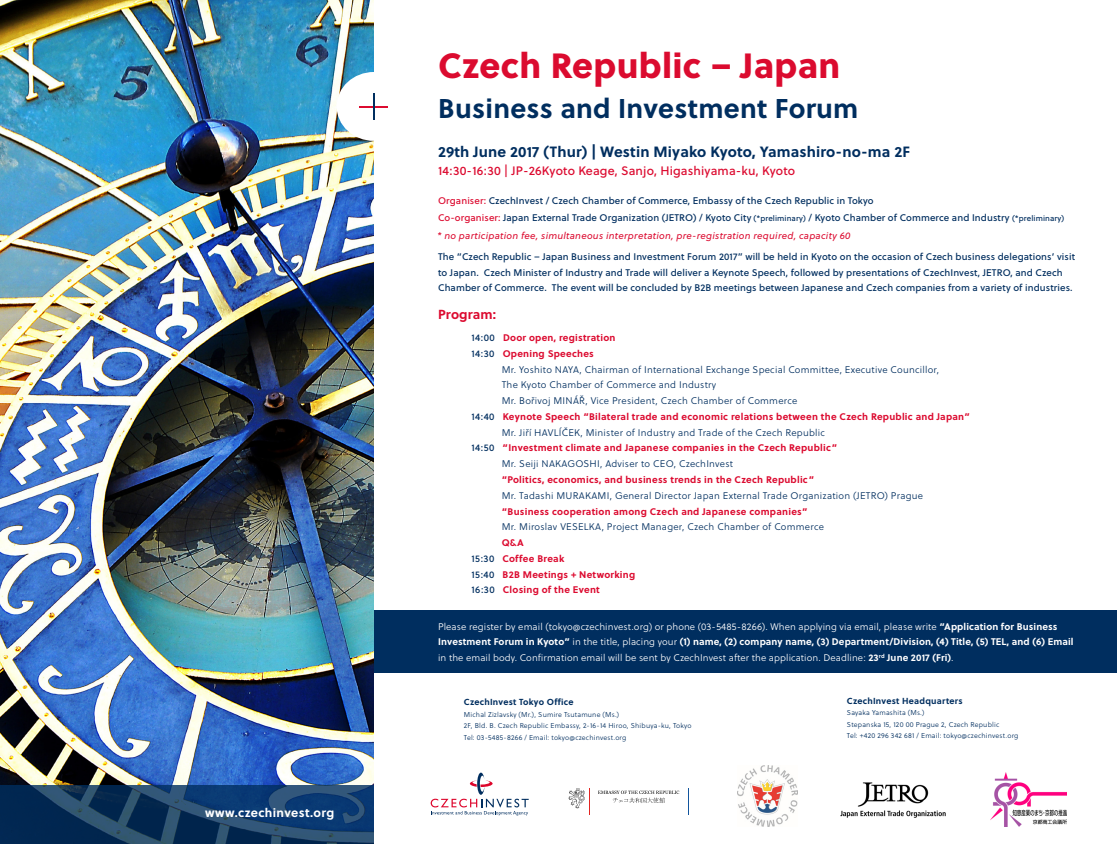
<style>
.page{position:relative;width:1117px;height:844px;background:#fff}
.page>*{position:absolute;margin:0;border:0;box-sizing:border-box;transform-origin:0 0}
.t1{font:35px "Soleil Xb";letter-spacing:.01em;color:#db0b2f}
.t2{font:700 27.12px "Soleil";letter-spacing:.01em;color:#002e5f}
.t3{font:700 14.88px "Soleil";letter-spacing:.01em;color:#002e5f}
.t4{font:700 13.12px "Soleil";letter-spacing:.01em;color:#dc0b30}
.t5{font:12.25px "Soleil Bk";letter-spacing:.01em;color:#dc0b30}
.t6{font:700 12.25px "Soleil";letter-spacing:.025em;color:#fff}
.t7{font:9.62px/15.8px "Soleil Bk";letter-spacing:.01em;color:#002e5f}
.t8{font:9.62px "Soleil Lt";letter-spacing:.025em;color:#002e5f}
.t9{font:700 9.62px "Soleil";letter-spacing:.025em;color:#dc0b30}
.t10{font:9.62px/15.8px "Soleil Lt";letter-spacing:.01em;color:#fff}
.t11{font:italic 9.62px "Soleil";letter-spacing:.025em;color:#dc0b30}
.t12{font:700 8.75px "Soleil";letter-spacing:.025em;color:#002e5f}
.t13{font:7px "Soleil Lt";letter-spacing:.025em;color:#002e5f}
.s1{color:#dc0b30}
.s2{font-size:7.88px}
.s3{font-family:"Soleil Bk";font-weight:400;color:#002e5f}
.s4{font-family:"Soleil";font-weight:700}
</style>
<div class="page">
<div style="left:365px;top:610px;width:751px;height:62px;background:#002e5f"></div>
<img style="left:0;top:0;width:373px;height:784px">
<div style="left:336px;top:72px;width:75px;height:69px;background:#fff;border-radius:50%"></div>
<svg style="left:359px;top:93px;width:29px;height:27px"></svg>
<svg style="left:0;top:784px;width:373px;height:59px"></svg>
<svg style="left:430px;top:772px;width:98px;height:43px"></svg>
<svg style="left:568px;top:788px;width:17px;height:21px"></svg>
<svg style="left:598px;top:790px;width:81px;height:13px"></svg>
<img style="left:840px;top:782px;width:106px;height:36px">
<img style="left:737px;top:765px;width:60px;height:60px">
<img style="left:990px;top:772px;width:75px;height:54px">
<p class="t6" style="left:205px;top:802px;width:130px">www.czechinvest.org</p>
<p class="t1" style="left:438px;top:38px;width:403px">Czech Republic – Japan</p>
<p class="t2" style="left:438px;top:87px;width:421px">Business and Investment Forum</p>
<p class="t3" style="left:438px;top:140px;width:473px">29th June 2017 (Thur) | Westin Miyako Kyoto, Yamashiro-no-ma 2F</p>
<p class="t5" style="left:438px;top:161px;width:358px">14:30-16:30 | JP-26Kyoto Keage, Sanjo, Higashiyama-ku, Kyoto</p>
<p class="t7" style="left:438px;top:192px;width:437px"><span class="s1">Organiser:</span> CzechInvest / Czech Chamber of Commerce, Embassy of the Czech Republic in Tokyo</p>
<p class="t7" style="left:438px;top:209px;width:627px"><span class="s1">Co-organiser:</span> Japan External Trade Organization (JETRO) / Kyoto City <span class="s2">(*preliminary)</span> / Kyoto Chamber of Commerce and Industry <span class="s2">(*preliminary)</span></p>
<p class="t11" style="left:437px;top:228px;width:414px">* no participation fee, simultaneous interpretation, pre-registration required, capacity 60</p>
<p class="t7" style="left:438px;top:248px;width:638px">The “Czech Republic – Japan Business and Investment Forum 2017” will be held in Kyoto on the occasion of Czech business delegations’ visit to Japan. Czech Minister of Industry and Trade will deliver a Keynote Speech, followed by presentations of CzechInvest, JETRO, and Czech<br>Chamber of Commerce. The event will be concluded by B2B meetings between Japanese and Czech companies from a variety of industries.</p>
<p class="t4" style="left:438px;top:304px;width:59px">Program:</p>
<p class="t9" style="left:471px;top:330px;width:145px"><span class="s3">14:00</span> Door open, registration</p>
<p class="t9" style="left:471px;top:346px;width:124px"><span class="s3">14:30</span> Opening Speeches</p>
<p class="t8" style="left:501px;top:362px;width:439px">Mr. Yoshito NAYA, Chairman of International Exchange Special Committee, Executive Councillor,</p>
<p class="t8" style="left:501px;top:378px;width:216px">The Kyoto Chamber of Commerce and Industry</p>
<p class="t8" style="left:501px;top:394px;width:297px">Mr. Bořivoj MINÁŘ, Vice President, Czech Chamber of Commerce</p>
<p class="t9" style="left:471px;top:409px;width:500px"><span class="s3">14:40</span> Keynote Speech “Bilateral trade and economic relations between the Czech Republic and Japan”</p>
<p class="t8" style="left:501px;top:425px;width:324px">Mr. Jiří HAVLÍČEK, Minister of Industry and Trade of the Czech Republic</p>
<p class="t9" style="left:471px;top:440px;width:367px"><span class="s3">14:50</span> “Investment climate and Japanese companies in the Czech Republic”</p>
<p class="t8" style="left:501px;top:457px;width:233px">Mr. Seiji NAKAGOSHI, Adviser to CEO, CzechInvest</p>
<p class="t9" style="left:501px;top:472px;width:314px">“Politics, economics, and business trends in the Czech Republic”</p>
<p class="t8" style="left:501px;top:488px;width:423px">Mr. Tadashi MURAKAMI, General Director Japan External Trade Organization (JETRO) Prague</p>
<p class="t9" style="left:501px;top:503px;width:307px">“Business cooperation among Czech and Japanese companies”</p>
<p class="t8" style="left:501px;top:520px;width:324px">Mr. Miroslav VESELKA, Project Manager, Czech Chamber of Commerce</p>
<p class="t9" style="left:501px;top:535px;width:24px">Q&amp;A</p>
<p class="t9" style="left:471px;top:550px;width:94px"><span class="s3">15:30</span> Coffee Break</p>
<p class="t9" style="left:471px;top:566px;width:165px"><span class="s3">15:40</span> B2B Meetings + Networking</p>
<p class="t9" style="left:471px;top:582px;width:130px"><span class="s3">16:30</span> Closing of the Event</p>
<p class="t10" style="left:438px;top:618px;width:636px">Please register by email (tokyo@czechinvest.org) or phone (03-5485-8266). When applying via email, please write <span class="s4">“Application for Business<br>Investment Forum in Kyoto”</span> in the title, placing your <span class="s4">(1) name, (2) company name, (3) Department/Division, (4) Title, (5) TEL, and (6) Email </span>in the email body. Confirmation email will be sent by CzechInvest after the application. Deadline: <span class="s4">23</span><sup>rd</sup> <span class="s4">June 2017 (Fri)</span>.</p>
<p class="t12" style="left:464px;top:695px;width:111px">CzechInvest Tokyo Office</p>
<p class="t13" style="left:464px;top:709px;width:157px">Michal Zizlavsky (Mr.), Sumire Tsutamune (Ms.)</p>
<p class="t13" style="left:464px;top:720px;width:229px">2F, Bld. B. Czech Republic Embassy, 2-16-14 Hiroo, Shibuya-ku, Tokyo</p>
<p class="t13" style="left:464px;top:732px;width:164px">Tel: 03-5485-8266 / Email: tokyo@czechinvest.org</p>
<p class="t12" style="left:846px;top:694px;width:117px">CzechInvest Headquarters</p>
<p class="t13" style="left:846px;top:708px;width:79px">Sayaka Yamashita (Ms.)</p>
<p class="t13" style="left:846px;top:719px;width:154px">Stepanska 15, 120 00 Prague 2, Czech Republic</p>
<p class="t13" style="left:846px;top:730px;width:173px">Tel: +420 296 342 681 / Email: tokyo@czechinvest.org</p>
</div>
